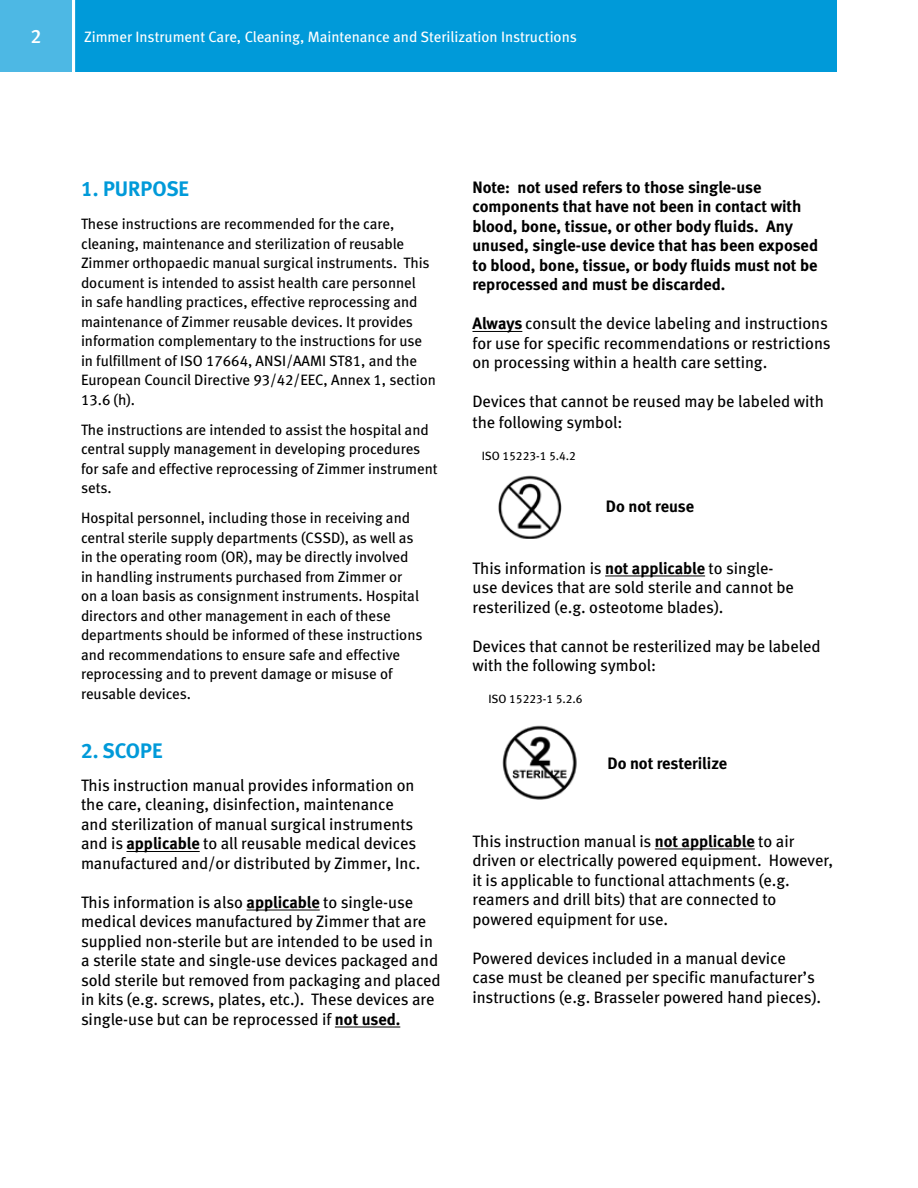
<style>
.page{position:relative;width:918px;height:1188px;background:#fff}
.page>*{position:absolute;margin:0;border:0;box-sizing:border-box;transform-origin:0 0}
.t1{font:21px "Meta Bold LF";color:#009ad9}
.t2{font:19.5px "Meta Medium LF";color:#fff}
.t3{font:16.5px/19.5px "Meta Book LF";color:#000}
.t4{font:16.5px/19.5px "Meta Bold LF";color:#000}
.t5{font:15px/19.5px "Meta Book LF";color:#000}
.t6{font:15px "Meta Book LF";color:#fff}
.t7{font:12px "Meta Book LF";color:#000}
.s1{font-family:"Meta Bold LF"}
</style>
<div class="page">
<div style="left:75px;top:0;width:762px;height:72px;background:#009ad9"></div>
<div style="left:0;top:0;width:72px;height:72px;background:#4db8e4"></div>
<hr style="left:127px;top:851px;width:73px;height:1px;background:#000">
<hr style="left:247px;top:910px;width:73px;height:1px;background:#000">
<hr style="left:335px;top:1027px;width:65px;height:1px;background:#000">
<hr style="left:472px;top:331px;width:50px;height:1px;background:#000">
<hr style="left:605px;top:576px;width:100px;height:1px;background:#000">
<hr style="left:655px;top:849px;width:100px;height:1px;background:#000">
<img style="left:498px;top:475px;width:64px;height:64px">
<img style="left:502px;top:725px;width:75px;height:75px">
<p class="t2" style="left:31px;top:25px;width:12px">2</p>
<p class="t6" style="left:84px;top:28px;width:494px">Zimmer Instrument Care, Cleaning, Maintenance and Sterilization Instructions</p>
<p class="t1" style="left:81px;top:176px;width:109px">1. PURPOSE</p>
<p class="t5" style="left:81px;top:214px;width:356px">These instructions are recommended for the care, cleaning, maintenance and sterilization of reusable Zimmer orthopaedic manual surgical instruments. This document is intended to assist health care personnel<br>in safe handling practices, effective reprocessing and maintenance of Zimmer reusable devices. It provides information complementary to the instructions for use in fulfillment of ISO 17664, ANSI/AAMI ST81, and the European Council Directive 93/42/EEC, Annex 1, section 13.6 (h).</p>
<p class="t5" style="left:81px;top:420px;width:358px">The instructions are intended to assist the hospital and central supply management in developing procedures for safe and effective reprocessing of Zimmer instrument sets.</p>
<p class="t5" style="left:81px;top:508px;width:343px">Hospital personnel, including those in receiving and central sterile supply departments (CSSD), as well as in the operating room (OR), may be directly involved in handling instruments purchased from Zimmer or<br>on a loan basis as consignment instruments. Hospital directors and other management in each of these departments should be informed of these instructions and recommendations to ensure safe and effective reprocessing and to prevent damage or misuse of reusable devices.</p>
<p class="t1" style="left:81px;top:738px;width:83px">2. SCOPE</p>
<p class="t3" style="left:81px;top:775px;width:341px">This instruction manual provides information on the care, cleaning, disinfection, maintenance and sterilization of manual surgical instruments and is <span class="s1">applicable</span> to all reusable medical devices manufactured and/or distributed by Zimmer, Inc.</p>
<p class="t3" style="left:81px;top:892px;width:361px">This information is also <span class="s1">applicable</span> to single-use medical devices manufactured by Zimmer that are supplied non-sterile but are intended to be used in a sterile state and single-use devices packaged and sold sterile but removed from packaging and placed in kits (e.g. screws, plates, etc.). These devices are single-use but can be reprocessed if <span class="s1">not used.</span></p>
<p class="t4" style="left:472px;top:177px;width:347px">Note: not used refers to those single-use components that have not been in contact with blood, bone, tissue, or other body fluids. Any unused, single-use device that has been exposed to blood, bone, tissue, or body fluids must not be reprocessed and must be discarded.</p>
<p class="t3" style="left:472px;top:314px;width:360px"><span class="s1">Always</span> consult the device labeling and instructions for use for specific recommendations or restrictions on processing within a health care setting.</p>
<p class="t3" style="left:472px;top:391px;width:353px;line-height:21px">Devices that cannot be reused may be labeled with the following symbol:</p>
<p class="t7" style="left:482px;top:448px;width:96px">ISO 15223-1 5.4.2</p>
<p class="t4" style="left:606px;top:497px;width:90px">Do not reuse</p>
<p class="t3" style="left:472px;top:558px;width:323px">This information is <span class="s1">not applicable</span> to single&shy;use devices that are sold sterile and cannot be resterilized (e.g. osteotome blades).</p>
<p class="t3" style="left:472px;top:636px;width:350px">Devices that cannot be resterilized may be labeled with the following symbol:</p>
<p class="t7" style="left:488px;top:692px;width:96px">ISO 15223-1 5.2.6</p>
<p class="t4" style="left:608px;top:753px;width:121px">Do not resterilize</p>
<p class="t3" style="left:472px;top:831px;width:362px">This instruction manual is <span class="s1">not applicable</span> to air driven or electrically powered equipment. However, it is applicable to functional attachments (e.g. reamers and drill bits) that are connected to powered equipment for use.</p>
<p class="t3" style="left:472px;top:948px;width:350px">Powered devices included in a manual device case must be cleaned per specific manufacturer’s instructions (e.g. Brasseler powered hand pieces).</p>
</div>
